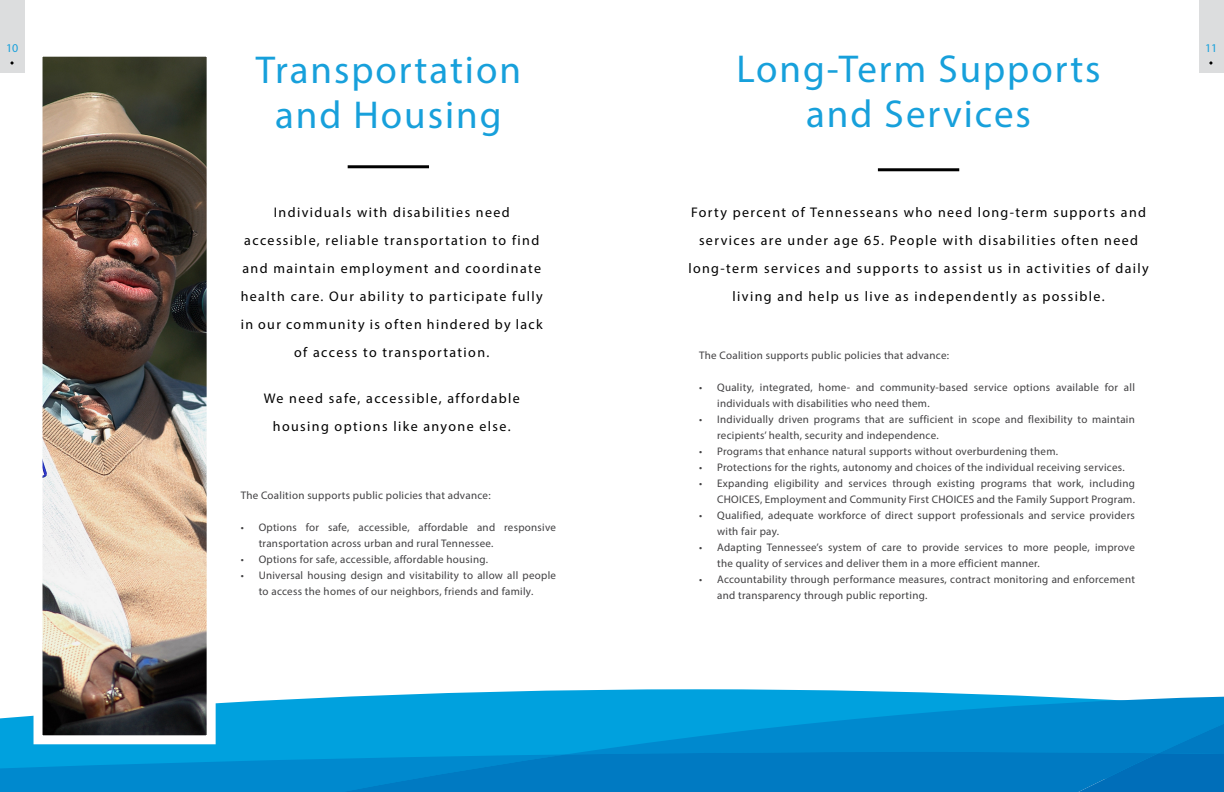
<style>
.page{position:relative;width:1224px;height:792px;background:#fff}
.page>*{position:absolute;margin:0;border:0;box-sizing:border-box;transform-origin:0 0}
.t1{font:39px/45px "Myriad Pro";letter-spacing:.05em;color:#17a0db;text-align:center}
.t2{font:14px/28px "Myriad Pro";letter-spacing:.1em;color:#000;text-align:center}
.t3{font:12px "Myriad Pro";color:#17a0db}
.t4{font:11px/16px "Myriad Pro";letter-spacing:.025em;color:#414042}
</style>
<div class="page">
<svg style="left:394px;top:689px;width:606px;height:6px;fill:#00a1de"></svg>
<svg style="left:0;top:695px;width:1224px;height:97px;background:#048fd1"></svg>
<hr style="left:348px;top:165px;width:81px;height:3px;background:#000">
<img style="left:29px;top:56px;width:191px;height:693px">
<hr style="left:878px;top:168px;width:81px;height:3px;background:#000">
<div style="left:0;top:0;width:24px;height:73px;background:#dcddde"></div>
<svg style="left:10px;top:61px;width:4px;height:4px"></svg>
<div style="left:1200px;top:0;width:24px;height:73px;background:#dcddde"></div>
<svg style="left:1209px;top:61px;width:4px;height:4px"></svg>
<p class="t3" style="left:6px;top:41px;width:14px">10</p>
<p class="t3" style="left:1205px;top:41px;width:14px">11</p>
<h1 class="t1" style="left:256px;top:46px;width:267px">Transportation and Housing</h1>
<p class="t2" style="left:241px;top:198px;width:304px">Individuals with disabilities need accessible, reliable transportation to find and maintain employment and coordinate health care. Our ability to participate fully in our community is often hindered by lack of access to transportation.</p>
<p class="t2" style="left:264px;top:384px;width:258px">We need safe, accessible, affordable housing options like anyone else.</p>
<p class="t4" style="left:241px;top:487px;width:251px">The Coalition supports public policies that advance:</p>
<p class="t4" style="left:259px;top:519px;width:299px;text-indent:-18px">• Options for safe, accessible, affordable and responsive transportation across urban and rural Tennessee.</p>
<p class="t4" style="left:241px;top:551px;width:249px">• Options for safe, accessible, affordable housing.</p>
<p class="t4" style="left:241px;top:567px;width:317px;text-align:center">• Universal housing design and visitability to allow all people to access the homes of our neighbors, friends and family.</p>
<h1 class="t1" style="left:736px;top:46px;width:366px">Long-Term Supports and Services</h1>
<p class="t2" style="left:688px;top:198px;width:462px">Forty percent of Tennesseans who need long-term supports and services are under age 65. People with disabilities often need long-term services and supports to assist us in activities of daily living and help us live as independently as possible.</p>
<p class="t4" style="left:699px;top:347px;width:251px">The Coalition supports public policies that advance:</p>
<p class="t4" style="left:717px;top:379px;width:419px;text-indent:-18px">• Quality, integrated, home- and community-based service options available for all individuals with disabilities who need them.</p>
<p class="t4" style="left:717px;top:411px;width:419px;text-indent:-18px">• Individually driven programs that are sufficient in scope and flexibility to maintain recipients’ health, security and independence.</p>
<p class="t4" style="left:699px;top:443px;width:360px">• Programs that enhance natural supports without overburdening them.</p>
<p class="t4" style="left:699px;top:459px;width:427px">• Protections for the rights, autonomy and choices of the individual receiving services.</p>
<p class="t4" style="left:699px;top:475px;width:437px;text-align:right">• Expanding eligibility and services through existing programs that work, including<br>CHOICES, Employment and Community First CHOICES and the Family Support Program.</p>
<p class="t4" style="left:717px;top:507px;width:419px;text-indent:-18px">• Qualified, adequate workforce of direct support professionals and service providers with fair pay.</p>
<p class="t4" style="left:717px;top:539px;width:419px;text-indent:-18px">• Adapting Tennessee’s system of care to provide services to more people, improve the quality of services and deliver them in a more efficient manner.</p>
<p class="t4" style="left:717px;top:571px;width:419px;text-indent:-18px">• Accountability through performance measures, contract monitoring and enforcement and transparency through public reporting.</p>
</div>
